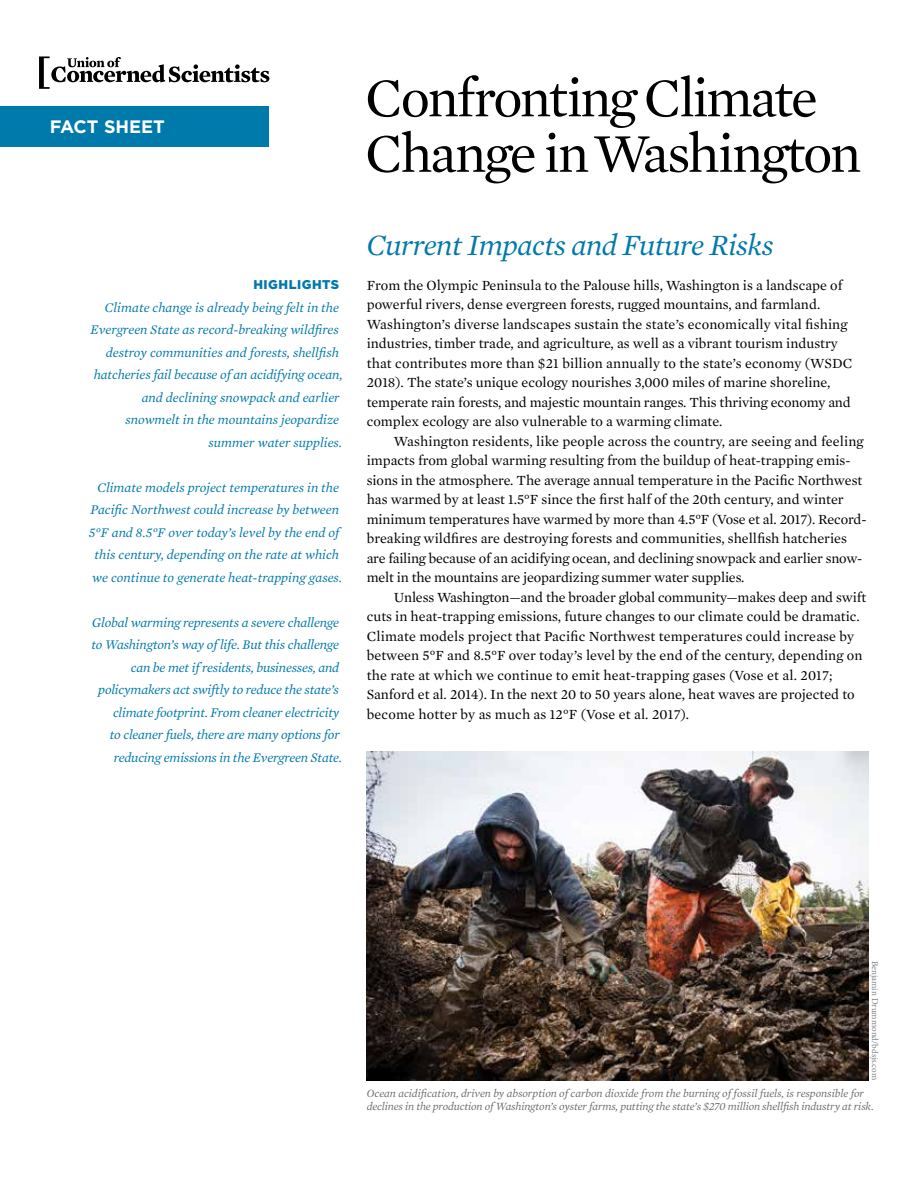
<style>
.page{position:relative;width:918px;height:1188px;background:#fff}
.page>*{position:absolute;margin:0;border:0;box-sizing:border-box;transform-origin:0 0}
.t1{font:55.5px/55.5px "Mercury Text G1";letter-spacing:-.045em;color:#000}
.t2{font:italic 30px "Mercury Text G1";letter-spacing:-.02em;color:#0079ab}
.t3{font:700 18px "Gotham";color:#fff}
.t4{font:14.25px/19.5px "Mercury Text G1";color:#000}
.t5{font:italic 13.5px/22.5px "Mercury Text G1";letter-spacing:-.01em;color:#0079ab;text-align:right}
.t6{font:900 12.75px "Gotham";letter-spacing:.04em;color:#0079ab}
.t7{font:italic 11.25px/13.5px "Mercury Text G1";letter-spacing:-.015em;color:#6d6e71}
.t8{font:9px "Minion Pro";color:#808285}
</style>
<div class="page">
<div style="left:0;top:106px;width:269px;height:41px;background:#0079ab"></div>
<svg style="left:39px;top:56px;width:230px;height:33px"></svg>
<img style="left:367px;top:752px;width:501px;height:328px">
<p class="t3" style="left:50px;top:114px;width:117px">FACT SHEET</p>
<p class="t6" style="left:253px;top:276px;width:87px">HIGHLIGHTS</p>
<p class="t5" style="left:91px;top:295px;width:253px">Climate change is already being felt in the Evergreen State as record-breaking wildfires destroy communities and forests, shellfish hatcheries fail because of an acidifying ocean, and declining snowpack and earlier snowmelt in the mountains jeopardize summer water supplies.</p>
<p class="t5" style="left:89px;top:475px;width:254px;text-align:center">Climate models project temperatures in the Pacific Northwest could increase by between 5°F and 8.5°F over today’s level by the end of this century, depending on the rate at which we continue to generate heat-trapping gases.</p>
<p class="t5" style="left:91px;top:610px;width:252px">Global warming represents a severe challenge to Washington’s way of life. But this challenge can be met if residents, businesses, and policymakers act swiftly to reduce the state’s climate footprint. From cleaner electricity<br>to cleaner fuels, there are many options for reducing emissions in the Evergreen State.</p>
<h1 class="t1" style="left:365px;top:67px;width:498px">Confronting Climate<br>Change in Washington</h1>
<h2 class="t2" style="left:367px;top:224px;width:408px">Current Impacts and Future Risks</h2>
<p class="t4" style="left:367px;top:275px;width:487px">From the Olympic Peninsula to the Palouse hills, Washington is a landscape of powerful rivers, dense evergreen forests, rugged mountains, and farmland.<br>Washington’s diverse landscapes sustain the state’s economically vital fishing industries, timber trade, and agriculture, as well as a vibrant tourism industry that contributes more than $21 billion annually to the state’s economy (WSDC 2018). The state’s unique ecology nourishes 3,000 miles of marine shoreline, temperate rain forests, and majestic mountain ranges. This thriving economy and complex ecology are also vulnerable to a warming climate.</p>
<p class="t4" style="left:367px;top:431px;width:501px;text-indent:27px">Washington residents, like people across the country, are seeing and feeling impacts from global warming resulting from the buildup of heat-trapping emis&shy;sions in the atmosphere. The average annual temperature in the Pacific Northwest has warmed by at least 1.5°F since the first half of the 20th century, and winter minimum temperatures have warmed by more than 4.5°F (Vose et al. 2017). Record&shy;breaking wildfires are destroying forests and communities, shellfish hatcheries are failing because of an acidifying ocean, and declining snowpack and earlier snow&shy;melt in the mountains are jeopardizing summer water supplies.</p>
<p class="t4" style="left:367px;top:587px;width:501px;text-indent:27px">Unless Washington—and the broader global community—makes deep and swift cuts in heat-trapping emissions, future changes to our climate could be dramatic.<br>Climate models project that Pacific Northwest temperatures could increase by between 5°F and 8.5°F over today’s level by the end of the century, depending on the rate at which we continue to emit heat-trapping gases (Vose et al. 2017; Sanford et al. 2014). In the next 20 to 50 years alone, heat waves are projected to become hotter by as much as 12°F (Vose et al. 2017).</p>
<p class="t8" style="left:881px;top:961px;width:121px;rotate:90deg">Benjamin Drummond/bdsjs.com</p>
<p class="t7" style="left:367px;top:1086px;width:509px">Ocean acidification, driven by absorption of carbon dioxide from the burning of fossil fuels, is responsible for declines in the production of Washington’s oyster farms, putting the state’s $270 million shellfish industry at risk.</p>
</div>
